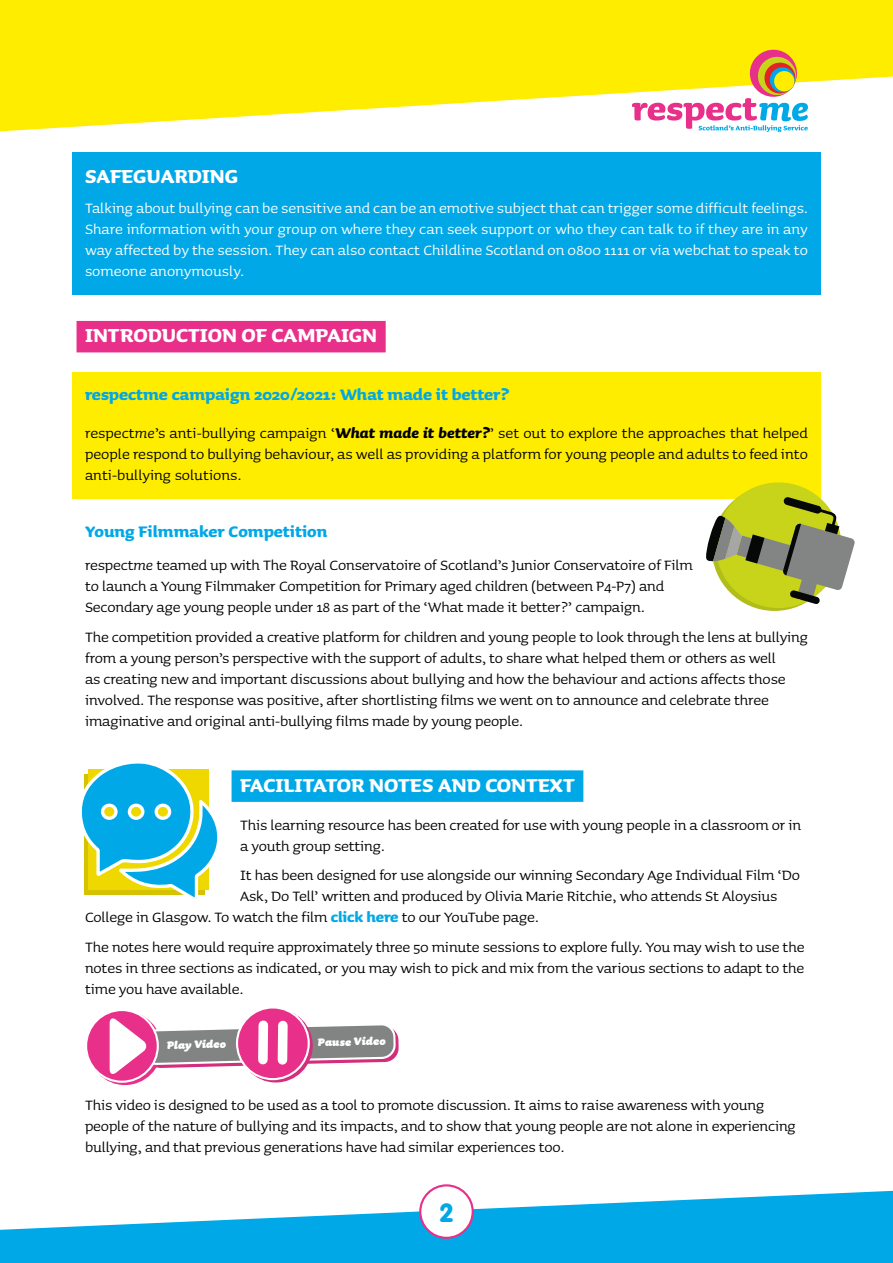
<style>
.page{position:relative;width:893px;height:1263px;background:#fff}
.page>*{position:absolute;margin:0;border:0;box-sizing:border-box;transform-origin:0 0}
.t1{font:900 25.8px "VAG Rounded";color:#00a8e7}
.t2{font:700 24px "Sauna Pro";color:#fff}
.t3{font:700 19.5px "Sauna Pro";color:#00a8e7}
.t4{font:18px/21px "Sauna Pro";letter-spacing:-.01em;color:#000}
.t5{font:18px/21px "Sauna Pro";color:#fff;text-align:justify}
.t6{font:italic 900 12.75px "Sauna Pro";color:#fff}
.s1{font-style:italic}
.s2{font-weight:700;font-style:italic}
.s3{font-weight:700;color:#00a8e7}
</style>
<div class="page">
<svg style="left:0;top:0;width:893px;height:131px;fill:#ffed00"></svg>
<svg style="left:0;top:1191px;width:893px;height:72px;fill:#00a8e7"></svg>
<div style="left:72px;top:152px;width:749px;height:52px;background:#00a8e7"></div>
<div style="left:72px;top:186px;width:749px;height:109px;background:#00a8e7"></div>
<div style="left:77px;top:321px;width:309px;height:31px;background:#e8308a"></div>
<div style="left:72px;top:372px;width:749px;height:47px;background:#ffed00"></div>
<div style="left:72px;top:411px;width:749px;height:88px;background:#ffed00"></div>
<div style="left:232px;top:770px;width:351px;height:32px;background:#00a8e7"></div>
<svg style="left:88px;top:1011px;width:74px;height:74px"></svg>
<div style="left:86px;top:1010px;width:72px;height:72px;background:#e8308a;border-radius:50%"></div>
<div style="left:85px;top:1009px;width:74px;height:74px;border:2px solid #fff;border-radius:50%"></div>
<svg style="left:110px;top:1017px;width:143px;height:58px"></svg>
<svg style="left:308px;top:1025px;width:91px;height:39px;background:#9e8e96"></svg>
<svg style="left:239px;top:1008px;width:74px;height:75px"></svg>
<div style="left:237px;top:1007px;width:72px;height:72px;background:#e8308a;border-radius:50%"></div>
<div style="left:236px;top:1006px;width:74px;height:74px;border:2px solid #fff;border-radius:50%"></div>
<div style="left:258px;top:1025px;width:10px;height:35px;background:#fff"></div>
<div style="left:278px;top:1025px;width:10px;height:35px;background:#fff"></div>
<div style="left:716px;top:482px;width:125px;height:126px;background:#c8d419;border-radius:50%"></div>
<svg style="left:706px;top:497px;width:149px;height:114px"></svg>
<svg style="left:632px;top:50px;width:176px;height:82px"></svg>
<svg style="left:81px;top:763px;width:137px;height:135px"></svg>
<div style="left:420px;top:1185px;width:53px;height:53px;background:#fff;border-radius:50%"></div>
<div style="left:419px;top:1184px;width:55px;height:55px;border:2px solid #e8308a;border-radius:50%"></div>
<h2 class="t2" style="left:85px;top:162px;width:155px">SAFEGUARDING</h2>
<p class="t5" style="left:85px;top:197px;width:724px">Talking about bullying can be sensitive and can be an emotive subject that can trigger some difficult feelings.<br>Share information with your group on where they can seek support or who they can talk to if they are in any way affected by the session. They can also contact Childline Scotland on 0800 1111 or via webchat to speak to someone anonymously.</p>
<h2 class="t2" style="left:85px;top:321px;width:294px">INTRODUCTION OF CAMPAIGN</h2>
<p class="t3" style="left:85px;top:382px;width:426px">respectme campaign 2020/2021: What made it better?</p>
<p class="t4" style="left:85px;top:422px;width:724px;text-align:justify">respect<span class="s1">me</span>’s anti-bullying campaign ‘<span class="s2">What made it better?</span>’ set out to explore the approaches that helped people respond to bullying behaviour, as well as providing a platform for young people and adults to feed into anti-bullying solutions.</p>
<p class="t3" style="left:85px;top:520px;width:244px">Young Filmmaker Competition</p>
<p class="t4" style="left:85px;top:555px;width:609px">respect<span class="s1">me</span> teamed up with The Royal Conservatoire of Scotland’s Junior Conservatoire of Film to launch a Young Filmmaker Competition for Primary aged children (between P4-P7) and<br>Secondary age young people under 18 as part of the ‘What made it better?’ campaign.</p>
<p class="t4" style="left:85px;top:626px;width:724px">The competition provided a creative platform for children and young people to look through the lens at bullying from a young person’s perspective with the support of adults, to share what helped them or others as well<br>as creating new and important discussions about bullying and how the behaviour and actions affects those involved. The response was positive, after shortlisting films we went on to announce and celebrate three imaginative and original anti-bullying films made by young people<span class="s1">.</span></p>
<h2 class="t2" style="left:240px;top:771px;width:336px">FACILITATOR NOTES AND CONTEXT</h2>
<p class="t4" style="left:240px;top:814px;width:563px">This learning resource has been created for use with young people in a classroom or in a youth group setting.</p>
<p class="t4" style="left:240px;top:865px;width:562px">It has been designed for use alongside our winning Secondary Age Individual Film ‘Do</p>
<p class="t4" style="left:240px;top:886px;width:539px">Ask, Do Tell’ written and produced by Olivia Marie Ritchie, who attends St Aloysius</p>
<p class="t4" style="left:85px;top:907px;width:455px">College in Glasgow. To watch the film <span class="s3">click here</span> to our YouTube page.</p>
<p class="t4" style="left:85px;top:936px;width:721px;text-align:justify">The notes here would require approximately three 50 minute sessions to explore fully. You may wish to use the notes in three sections as indicated, or you may wish to pick and mix from the various sections to adapt to the time you have available.</p>
<p class="t6" style="left:167px;top:1037px;width:61px;rotate:-2deg">Play Video</p>
<p class="t6" style="left:318px;top:1034px;width:69px;rotate:-1deg">Pause Video</p>
<p class="t4" style="left:85px;top:1095px;width:712px">This video is designed to be used as a tool to promote discussion. It aims to raise awareness with young people of the nature of bullying and its impacts, and to show that young people are not alone in experiencing bullying, and that previous generations have had similar experiences too.</p>
<h1 class="t1" style="left:440px;top:1197px;width:14px">2</h1>
</div>
